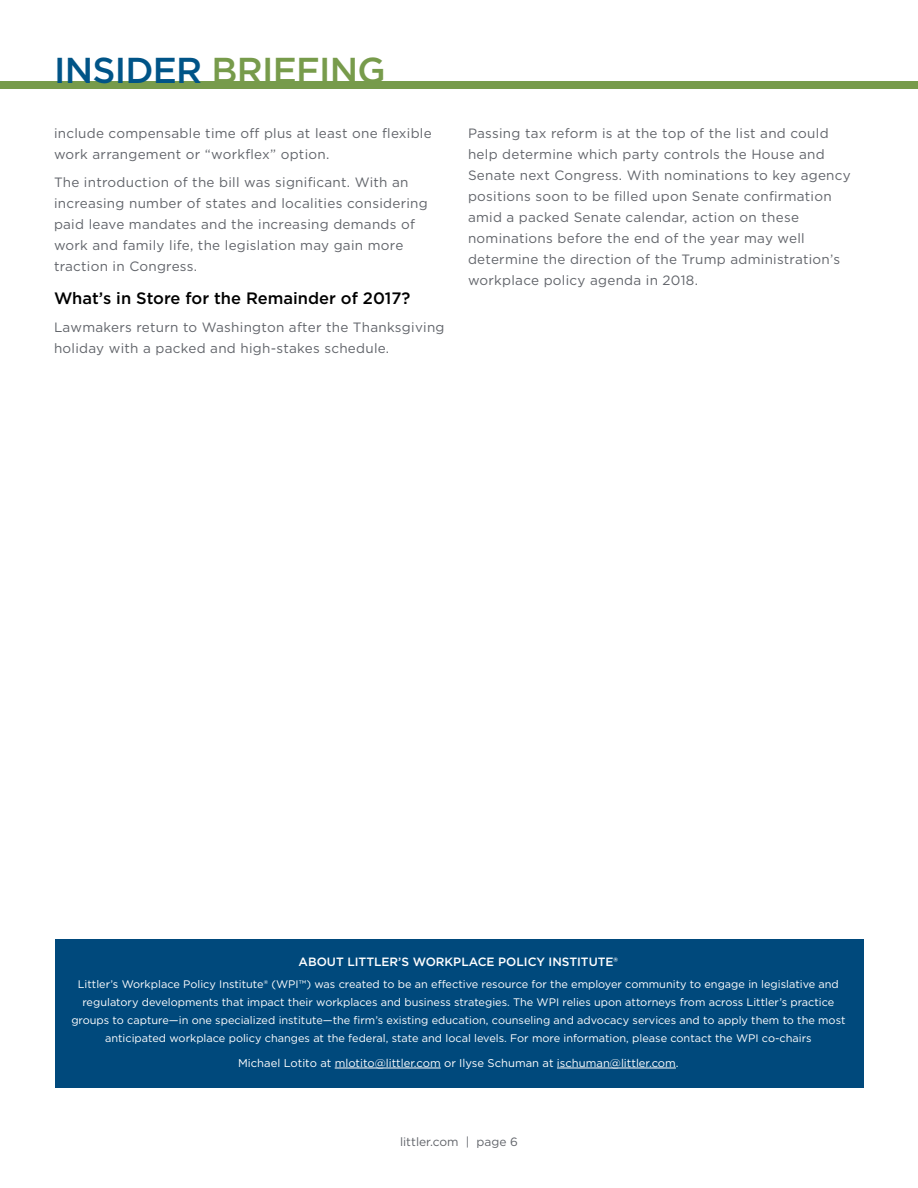
<style>
.page{position:relative;width:918px;height:1188px;background:#fff}
.page>*{position:absolute;margin:0;border:0;box-sizing:border-box;transform-origin:0 0}
.t1{font:500 36px "Gotham";letter-spacing:-.02em;color:#779b4b}
.t2{font:500 16.5px "Gotham";color:#000}
.t3{font:13.5px/21px "Gotham";letter-spacing:.02em;color:#61646a}
.t4{font:500 12px "Gotham";color:#fff}
.t5{font:12px "Gotham";color:#61646a}
.t6{font:11.25px "Gotham";color:#fff}
.t7{font:10.95px/18px "Gotham";color:#fff;text-align:center}
.s1{color:#005487}
</style>
<div class="page">
<div style="left:0;top:81px;width:918px;height:7px;background:#779b4b"></div>
<div style="left:56px;top:940px;width:808px;height:148px;background:#00497c"></div>
<hr style="left:335px;top:1068px;width:106px;height:1px;background:#fff">
<hr style="left:557px;top:1068px;width:119px;height:1px;background:#fff">
<h1 class="t1" style="left:54px;top:47px;width:333px"><span class="s1">INSIDER</span> BRIEFING</h1>
<p class="t3" style="left:54px;top:123px;width:379px">include compensable time off plus at least one flexible work arrangement or “workflex” option.</p>
<p class="t3" style="left:54px;top:171px;width:375px">The introduction of the bill was significant. With an increasing number of states and localities considering paid leave mandates and the increasing demands of work and family life, the legislation may gain more traction in Congress.</p>
<p class="t2" style="left:54px;top:288px;width:358px">What’s in Store for the Remainder of 2017?</p>
<p class="t3" style="left:54px;top:316px;width:392px">Lawmakers return to Washington after the Thanksgiving holiday with a packed and high-stakes schedule.</p>
<p class="t3" style="left:468px;top:123px;width:384px">Passing tax reform is at the top of the list and could help determine which party controls the House and Senate next Congress. With nominations to key agency positions soon to be filled upon Senate confirmation amid a packed Senate calendar, action on these nominations before the end of the year may well determine the direction of the Trump administration’s workplace policy agenda in 2018.</p>
<p class="t4" style="left:299px;top:954px;width:321px">ABOUT LITTLER’S WORKPLACE POLICY INSTITUTE®</p>
<p class="t7" style="left:71px;top:975px;width:776px">Littler’s Workplace Policy Institute® (WPI™) was created to be an effective resource for the employer community to engage in legislative and regulatory developments that impact their workplaces and business strategies. The WPI relies upon attorneys from across Littler’s practice groups to capture—in one specialized institute—the firm’s existing education, counseling and advocacy services and to apply them to the most anticipated workplace policy changes at the federal, state and local levels. For more information, please contact the WPI co-chairs</p>
<p class="t6" style="left:238px;top:1056px;width:442px">Michael Lotito at mlotito@littler.com or Ilyse Schuman at ischuman@littler.com.</p>
<p class="t5" style="left:400px;top:1134px;width:119px">littler.com | page 6</p>
</div>
